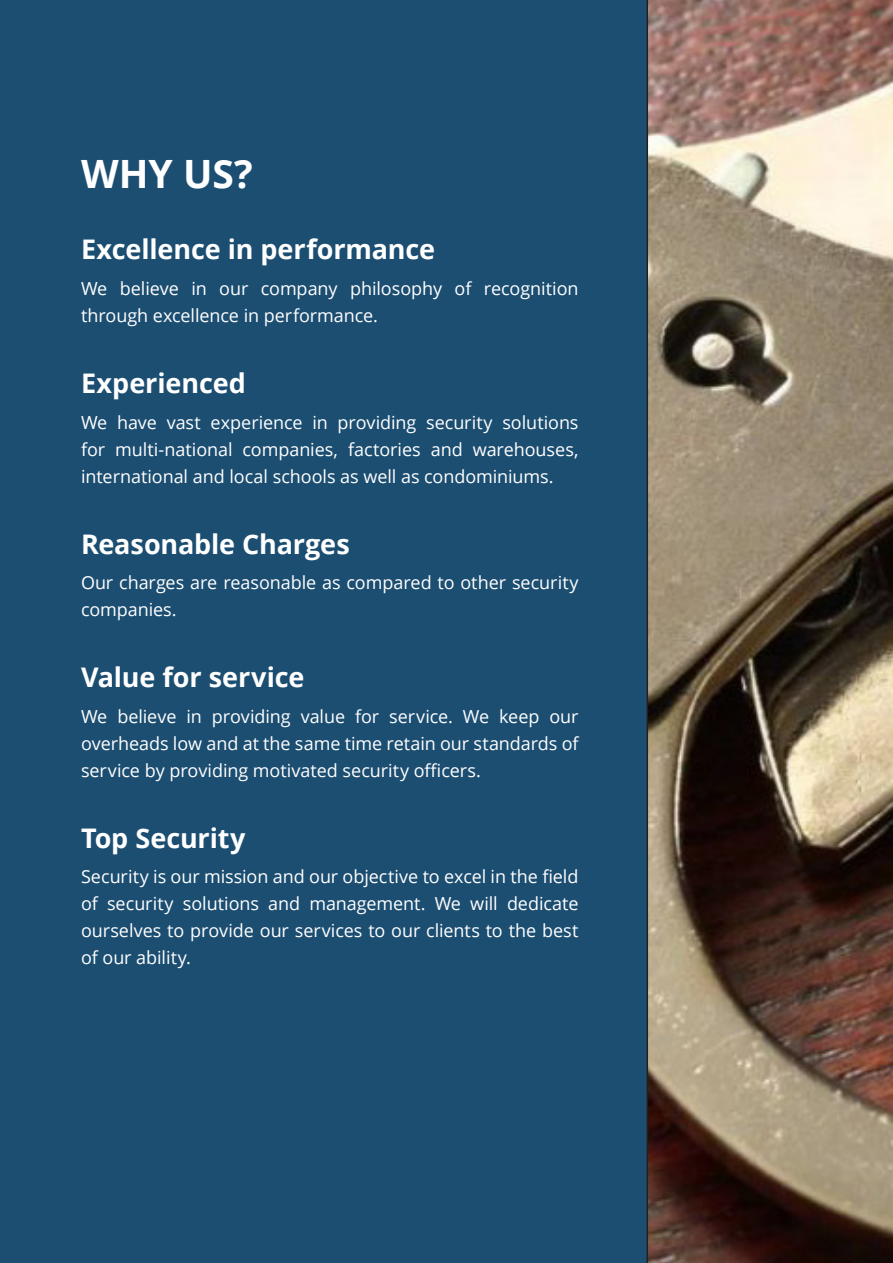
<style>
.page{position:relative;width:893px;height:1263px;background:#fff}
.page>*{position:absolute;margin:0;border:0;box-sizing:border-box;transform-origin:0 0}
.Body_Header{font:700 39px "Open Sans";color:#fff}
._8_Content_black_Sou{font:700 27px "Open Sans";letter-spacing:-.005em;color:#fff}
._8_Content_black_Sou-2{font:18px/27px "Open Sans";letter-spacing:-.005em;color:#fff;text-align:justify}
</style>
<div class="page">
<img style="left:648px;top:0;width:245px;height:1263px">
<div style="left:0;top:0;width:648px;height:1263px;background:#1c4e72"></div>
<p class="Body_Header" style="left:81px;top:147px;width:173px">WHY US?</p>
<p class="_8_Content_black_Sou" style="left:81px;top:231px;width:356px">Excellence in performance</p>
<p class="_8_Content_black_Sou-2" style="left:81px;top:274px;width:499px">We believe in our company philosophy of recognition through excellence in performance.</p>
<p class="_8_Content_black_Sou" style="left:81px;top:364px;width:166px">Experienced</p>
<p class="_8_Content_black_Sou-2" style="left:81px;top:408px;width:499px">We have vast experience in providing security solutions for multi-national companies, factories and warehouses, international and local schools as well as condominiums.</p>
<p class="_8_Content_black_Sou" style="left:81px;top:525px;width:270px">Reasonable Charges</p>
<p class="_8_Content_black_Sou-2" style="left:81px;top:568px;width:499px">Our charges are reasonable as compared to other security companies.</p>
<p class="_8_Content_black_Sou" style="left:81px;top:658px;width:225px">Value for service</p>
<p class="_8_Content_black_Sou-2" style="left:81px;top:702px;width:499px">We believe in providing value for service. We keep our overheads low and at the same time retain our standards of service by providing motivated security officers.</p>
<p class="_8_Content_black_Sou" style="left:81px;top:819px;width:166px">Top Security</p>
<p class="_8_Content_black_Sou-2" style="left:81px;top:863px;width:499px">Security is our mission and our objective to excel in the field of security solutions and management. We will dedicate ourselves to provide our services to our clients to the best of our ability.</p>
</div>
